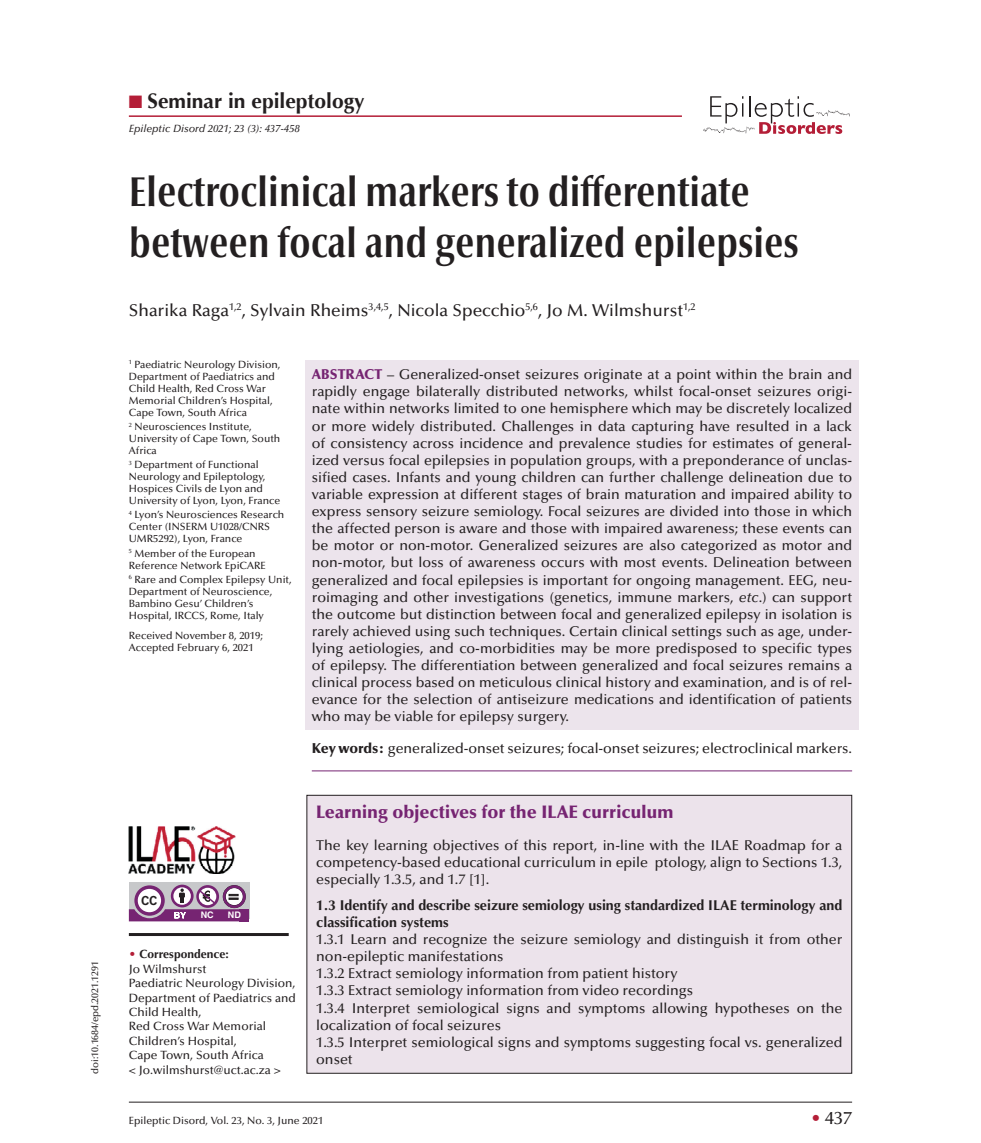
<style>
.page{position:relative;width:981px;height:1143px;background:#fff}
.page>*{position:absolute;margin:0;border:0;box-sizing:border-box;transform-origin:0 0}
.t1{font:700 condensed 42px/50.4px "Optima Nova LT";color:#231f20}
.t2{font:700 21px "Optima";color:#231f20}
.t3{font:900 18px "Optima LT Std";color:#762472}
.t4{font:500 18px "Optima LT Std";color:#231f20}
.t5{font:500 17.25px "Optima LT Std";color:#231f20}
.t6{font:500 14.25px/17.1px "Optima LT Std";color:#231f20;text-align:justify}
.t7{font:700 14.25px/17.1px "Optima LT Std";color:#231f20}
.t8{font:500 12px/14.4px "Optima LT Std";color:#231f20}
.t9{font:700 12px "News Gothic";color:#231f20}
.t10{font:12px "Helvetica";color:#231f20}
.t11{font:500 10.5px/12px "Optima LT Std";color:#231f20}
.t12{font:italic 500 10.5px "Optima";color:#231f20}
.t13{font:500 9.75px "Optima LT Std";color:#231f20}
.t14{font:700 9px "Helvetica";color:#fff}
.t15{font:700 8.25px "News Gothic";color:#fff}
.s1{color:#b41e37}
.s2{font-weight:900;color:#762472}
.s3{font-style:italic}
.s4{font-weight:900}
.s5{font-family:"Optima";font-weight:700;color:#b41e37}
.s6{font-weight:700}
</style>
<div class="page">
<hr style="left:129px;top:1101px;width:723px;height:1px;background:#231f20">
<svg style="left:703px;top:96px;width:146px;height:38px"></svg>
<hr style="left:129px;top:115px;width:553px;height:2px;background:#b41e37">
<div style="left:307px;top:795px;width:544px;height:277px;background:#ece3eb"></div>
<div style="left:306px;top:794px;width:546px;height:279px;border:1px solid #231f20"></div>
<div style="left:305px;top:360px;width:553px;height:369px;background:#ece4ec"></div>
<hr style="left:312px;top:770px;width:540px;height:1px;background:#762472">
<hr style="left:129px;top:932px;width:160px;height:3px;background:#231f20">
<div style="left:129px;top:882px;width:120px;height:37px;background:#c7c8ca"></div>
<div style="left:239px;top:908px;width:10px;height:13px;background:#762472"></div>
<svg style="left:129px;top:884px;width:117px;height:37px"></svg>
<img style="left:129px;top:826px;width:107px;height:47px">
<p class="t13" style="left:89px;top:1073px;width:114px;rotate:-90deg">doi:10.1684/epd.2021.1291</p>
<h2 class="t2" style="left:129px;top:88px;width:237px"><span class="s1">■</span> Seminar in epileptology</h2>
<p class="t12" style="left:129px;top:122px;width:172px">Epileptic Disord 2021; 23 (3): 437-458</p>
<h1 class="t1" style="left:129px;top:167px;width:671px">Electroclinical markers to differentiate between focal and generalized epilepsies</h1>
<p class="t5" style="left:129px;top:300px;width:568px">Sharika Raga<sup>1,2</sup>, Sylvain Rheims<sup>3,4,5</sup>, Nicola Specchio<sup>5,6</sup>, Jo M. Wilmshurst<sup>1,2</sup></p>
<p class="t11" style="left:129px;top:358px;width:153px"><sup>1</sup> Paediatric Neurology Division,<br>Department of Paediatrics and<br>Child Health, Red Cross War<br>Memorial Children’s Hospital,<br>Cape Town, South Africa</p>
<p class="t11" style="left:129px;top:420px;width:153px"><sup>2</sup> Neurosciences Institute,<br>University of Cape Town, South<br>Africa</p>
<p class="t11" style="left:129px;top:459px;width:153px"><sup>3</sup> Department of Functional<br>Neurology and Epileptology,<br>Hospices Civils de Lyon and<br>University of Lyon, Lyon, France</p>
<p class="t11" style="left:129px;top:509px;width:157px"><sup>4</sup> Lyon’s Neurosciences Research<br>Center (INSERM U1028/CNRS<br>UMR5292), Lyon, France</p>
<p class="t11" style="left:129px;top:547px;width:138px"><sup>5</sup> Member of the European<br>Reference Network EpiCARE</p>
<p class="t11" style="left:129px;top:573px;width:164px"><sup>6</sup> Rare and Complex Epilepsy Unit,<br>Department of Neuroscience,<br>Bambino Gesu’ Children’s<br>Hospital, IRCCS, Rome, Italy</p>
<p class="t11" style="left:129px;top:629px;width:136px">Received November 8, 2019;<br>Accepted February 6, 2021</p>
<p class="t6" style="left:312px;top:366px;width:542px"><span class="s2">ABSTRACT</span> – Generalized-onset seizures originate at a point within the brain and rapidly engage bilaterally distributed networks, whilst focal-onset seizures origi&shy;nate within networks limited to one hemisphere which may be discretely localized or more widely distributed. Challenges in data capturing have resulted in a lack of consistency across incidence and prevalence studies for estimates of general&shy;ized versus focal epilepsies in population groups, with a preponderance of unclas&shy;sified cases. Infants and young children can further challenge delineation due to variable expression at different stages of brain maturation and impaired ability to express sensory seizure semiology. Focal seizures are divided into those in which the affected person is aware and those with impaired awareness; these events can be motor or non-motor. Generalized seizures are also categorized as motor and non-motor, but loss of awareness occurs with most events. Delineation between generalized and focal epilepsies is important for ongoing management. EEG, neu&shy;roimaging and other investigations (genetics, immune markers, <span class="s3">etc</span>.) can support the outcome but distinction between focal and generalized epilepsy in isolation is rarely achieved using such techniques. Certain clinical settings such as age, under&shy;lying aetiologies, and co-morbidities may be more predisposed to specific types of epilepsy. The differentiation between generalized and focal seizures remains a clinical process based on meticulous clinical history and examination, and is of rel&shy;evance for the selection of antiseizure medications and identification of patients who may be viable for epilepsy surgery.</p>
<p class="t6" style="left:312px;top:740px;width:542px"><span class="s4">Key words:</span> generalized-onset seizures; focal-onset seizures; electroclinical markers.</p>
<p class="t9" style="left:141px;top:892px;width:18px">CC</p>
<p class="t10" style="left:203px;top:887px;width:9px">=</p>
<p class="t14" style="left:201px;top:908px;width:14px">NC</p>
<p class="t14" style="left:228px;top:909px;width:14px">ND</p>
<p class="t15" style="left:209px;top:910px;width:12px">SA</p>
<p class="t8" style="left:129px;top:947px;width:168px"><span class="s5">•</span> <span class="s6">Correspondence:<br></span>Jo Wilmshurst<br>Paediatric Neurology Division,<br>Department of Paediatrics and<br>Child Health,<br>Red Cross War Memorial<br>Children’s Hospital,<br>Cape Town, South Africa<br>&lt; Jo.wilmshurst@uct.ac.za &gt;</p>
<p class="t3" style="left:316px;top:801px;width:359px">Learning objectives for the ILAE curriculum</p>
<p class="t6" style="left:316px;top:836px;width:527px">The key learning objectives of this report, in-line with the ILAE Roadmap for a competency-based educational curriculum in epile ptology, align to Sections 1.3, especially 1.3.5, and 1.7 [1].</p>
<p class="t7" style="left:316px;top:896px;width:527px">1.3 Identify and describe seizure semiology using standardized ILAE terminology and classification systems</p>
<p class="t6" style="left:316px;top:930px;width:527px;text-align:left">1.3.1 Learn and recognize the seizure semiology and distinguish it from other non-epileptic manifestations<br>1.3.2 Extract semiology information from patient history<br>1.3.3 Extract semiology information from video recordings<br>1.3.4 Interpret semiological signs and symptoms allowing hypotheses on the localization of focal seizures<br>1.3.5 Interpret semiological signs and symptoms suggesting focal vs. generalized onset</p>
<p class="t11" style="left:129px;top:1114px;width:196px">Epileptic Disord, Vol. 23, No. 3, June 2021</p>
<p class="t4" style="left:811px;top:1107px;width:42px"><span class="s1">•</span> 437</p>
</div>
